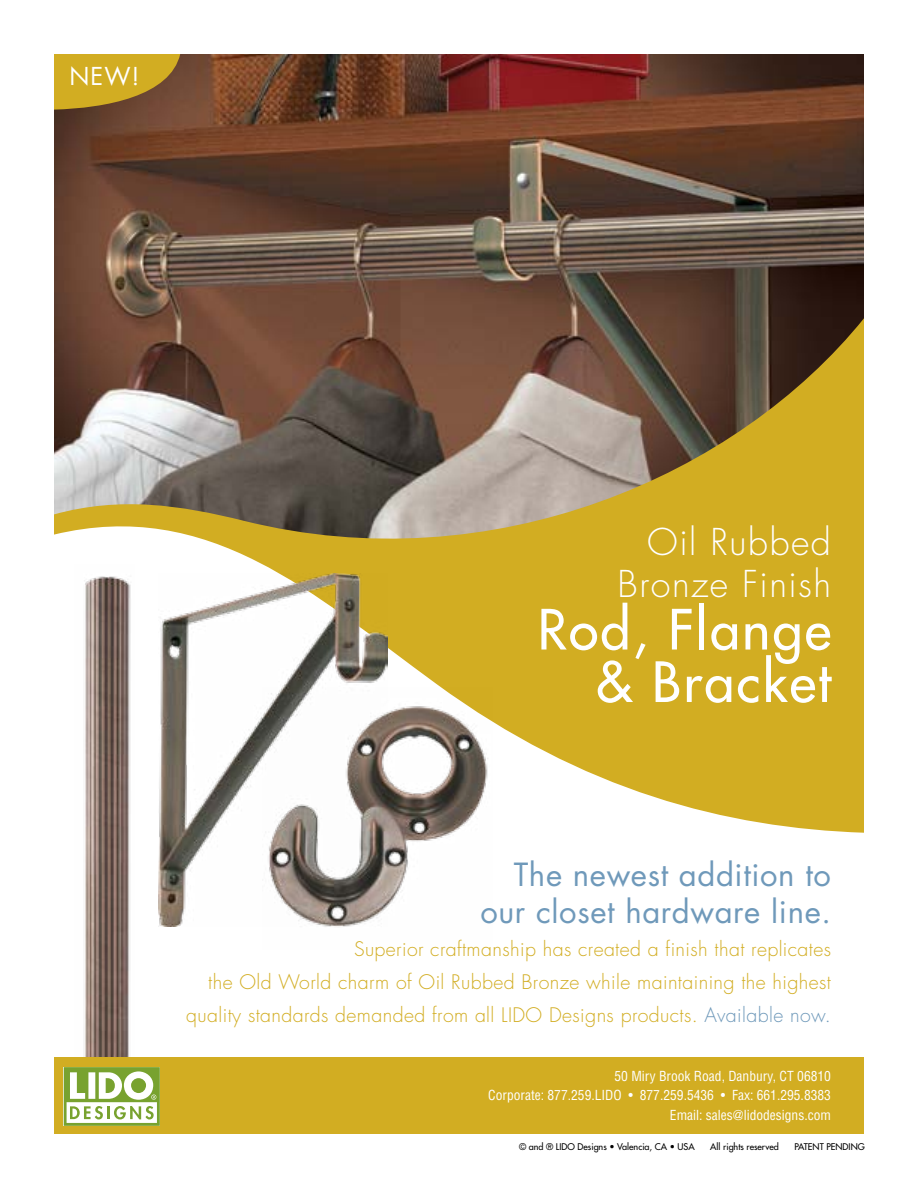
<style>
.page{position:relative;width:918px;height:1188px;background:#fff}
.page>*{position:absolute;margin:0;border:0;box-sizing:border-box;transform-origin:0 0}
.t1{font:54px/52.5px "Futura";letter-spacing:.04em;color:#fff;text-align:right}
.t2{font:300 36px/42px "Futura";letter-spacing:.04em;color:#fff;text-align:right}
.t3{font:31.05px/37.3px "Futura";letter-spacing:.02em;color:#6f99ba;text-align:right}
.t4{font:24px "Futura";color:#fff}
.t5{font:300 19.5px/33px "Futura";letter-spacing:.02em;color:#d2ad22;text-align:right}
.t6{font:condensed 13.5px/19.2px "Helvetica";color:#fff;text-align:right}
.t7{font:9px "Futura";color:#000}
.s1{color:#6f99ba}
</style>
<div class="page">
<img style="left:74px;top:833px;width:60px;height:225px">
<img style="left:54px;top:54px;width:810px;height:264px">
<svg style="left:54px;top:318px;width:810px;height:515px;background:#b29956"></svg>
<img style="left:158px;top:573px;width:230px;height:354px">
<img style="left:263px;top:687px;width:230px;height:240px">
<div style="left:54px;top:1058px;width:810px;height:76px;background:#d2ad22"></div>
<svg style="left:54px;top:54px;width:126px;height:56px;background:#ba9526"></svg>
<svg style="left:64px;top:1067px;width:96px;height:59px;background:#bcd198"></svg>
<div style="left:131px;top:1078px;width:15px;height:15px;background:#78a22f;border-radius:50%"></div>
<p class="t4" style="left:70px;top:61px;width:72px">NEW!</p>
<h2 class="t2" style="left:618px;top:522px;width:215px">Oil Rubbed<br>Bronze Finish</h2>
<h1 class="t1" style="left:538px;top:604px;width:295px">Rod, Flange &amp; Bracket</h1>
<h3 class="t3" style="left:480px;top:856px;width:352px">The newest addition to our closet hardware line.</h3>
<p class="t5" style="left:186px;top:933px;width:646px">Superior craftmanship has created a finish that replicates<br>the Old World charm of Oil Rubbed Bronze while maintaining the highest quality standards demanded from all LIDO Designs products. <span class="s1">Available now.</span></p>
<p class="t6" style="left:488px;top:1067px;width:344px">50 Miry Brook Road, Danbury, CT 06810<br>Corporate: 877.259.LIDO • 877.259.5436 • Fax: 661.295.8383<br>Email: sales@lidodesigns.com</p>
<p class="t7" style="left:519px;top:1141px;width:177px">© and ® LIDO Designs • Valencia, CA • USA</p>
<p class="t7" style="left:710px;top:1141px;width:70px">All rights reserved</p>
<p class="t7" style="left:795px;top:1141px;width:72px">PATENT PENDING</p>
</div>
